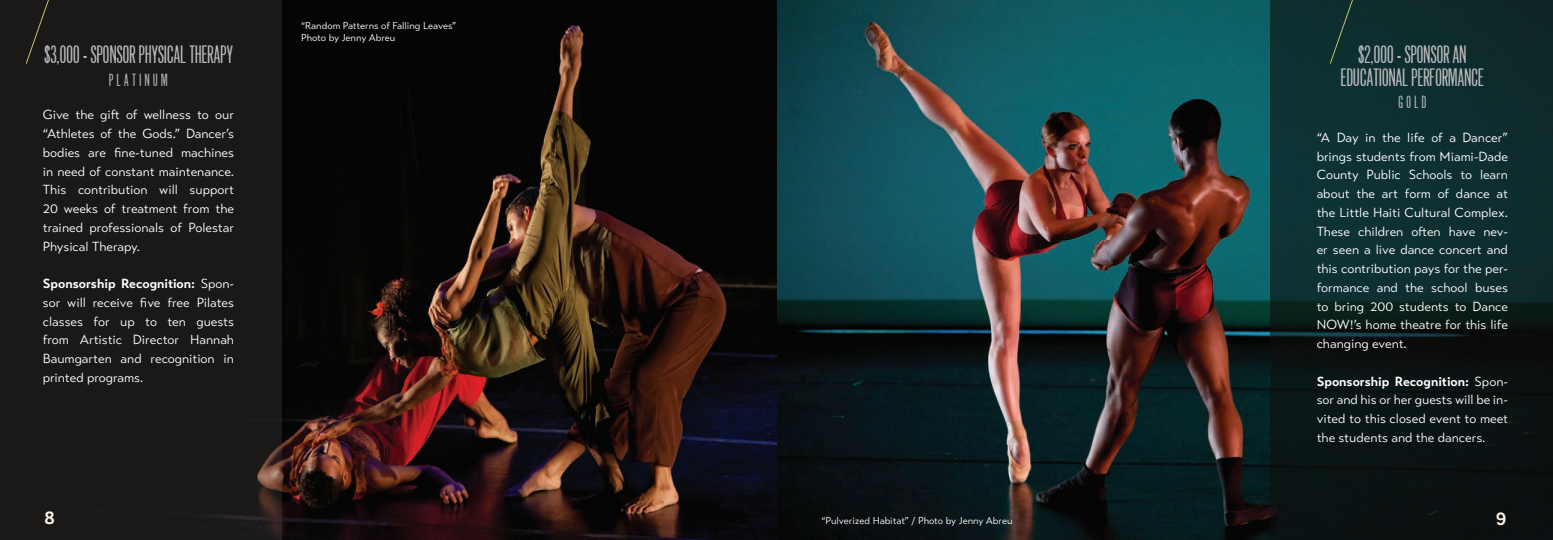
<style>
.page{position:relative;width:1553px;height:540px;background:#fff}
.page>*{position:absolute;margin:0;border:0;box-sizing:border-box;transform-origin:0 0}
.t1{font:25px "Newston";letter-spacing:.01em;color:#bababa}
.t2{font:17.5px "Newston";letter-spacing:.2em;color:#bababa}
.t3{font:700 17.5px "Corporative";color:#fbf1e5}
.t4{font:13.12px/18.8px "Transat Text Standard";color:#fff;text-align:justify}
.t5{font:10px "Transat Text Standard";letter-spacing:-.005em;color:#fff}
.s1{font-family:"Transat Text";font-weight:700}
</style>
<div class="page">
<img style="left:281px;top:0;width:988px;height:540px">
<svg style="left:1269px;top:0;width:283px;height:540px;background:#0c2223"></svg>
<svg style="left:1329px;top:0;width:28px;height:64px;background:#133330"></svg>
<div style="left:0;top:0;width:281px;height:540px;background:#1a1918"></div>
<svg style="left:26px;top:0;width:23px;height:64px"></svg>
<p class="t1" style="left:44px;top:40px;width:190px">$3,000 - SPONSOR PHYSICAL THERAPY</p>
<p class="t2" style="left:109px;top:69px;width:60px">PLATINUM</p>
<p class="t4" style="left:43px;top:106px;width:193px">Give the gift of wellness to our “Athletes of the Gods.” Dancer’s bodies are fine-tuned machines in need of constant maintenance.<br>This contribution will support 20 weeks of treatment from the trained professionals of Polestar Physical Therapy.</p>
<p class="t4" style="left:43px;top:274px;width:193px"><span class="s1">Sponsorship Recognition:</span> Spon&shy;sor will receive five free Pilates classes for up to ten guests from Artistic Director Hannah Baumgarten and recognition in printed programs.</p>
<p class="t3" style="left:45px;top:509px;width:12px">8</p>
<p class="t5" style="left:301px;top:19px;width:157px">“Random Patterns of Falling Leaves”</p>
<p class="t5" style="left:301px;top:32px;width:96px">Photo by Jenny Abreu</p>
<p class="t1" style="left:1358px;top:40px;width:110px">$2,000 - SPONSOR AN</p>
<p class="t1" style="left:1341px;top:62px;width:144px">EDUCATIONAL PERFORMANCE</p>
<p class="t2" style="left:1398px;top:92px;width:29px">GOLD</p>
<p class="t4" style="left:1316px;top:128px;width:193px">“A Day in the life of a Dancer” brings students from Miami-Dade County Public Schools to learn about the art form of dance at the Little Haiti Cultural Complex.<br>These children often have nev&shy;er seen a live dance concert and this contribution pays for the per&shy;formance and the school buses to bring 200 students to Dance NOW!’s home theatre for this life changing event.</p>
<p class="t4" style="left:1316px;top:372px;width:193px"><span class="s1">Sponsorship Recognition:</span> Spon&shy;sor and his or her guests will be in&shy;vited to this closed event to meet the students and the dancers.</p>
<p class="t5" style="left:821px;top:514px;width:192px">“Pulverized Habitat” / Photo by Jenny Abreu</p>
<p class="t3" style="left:1496px;top:510px;width:12px">9</p>
</div>
